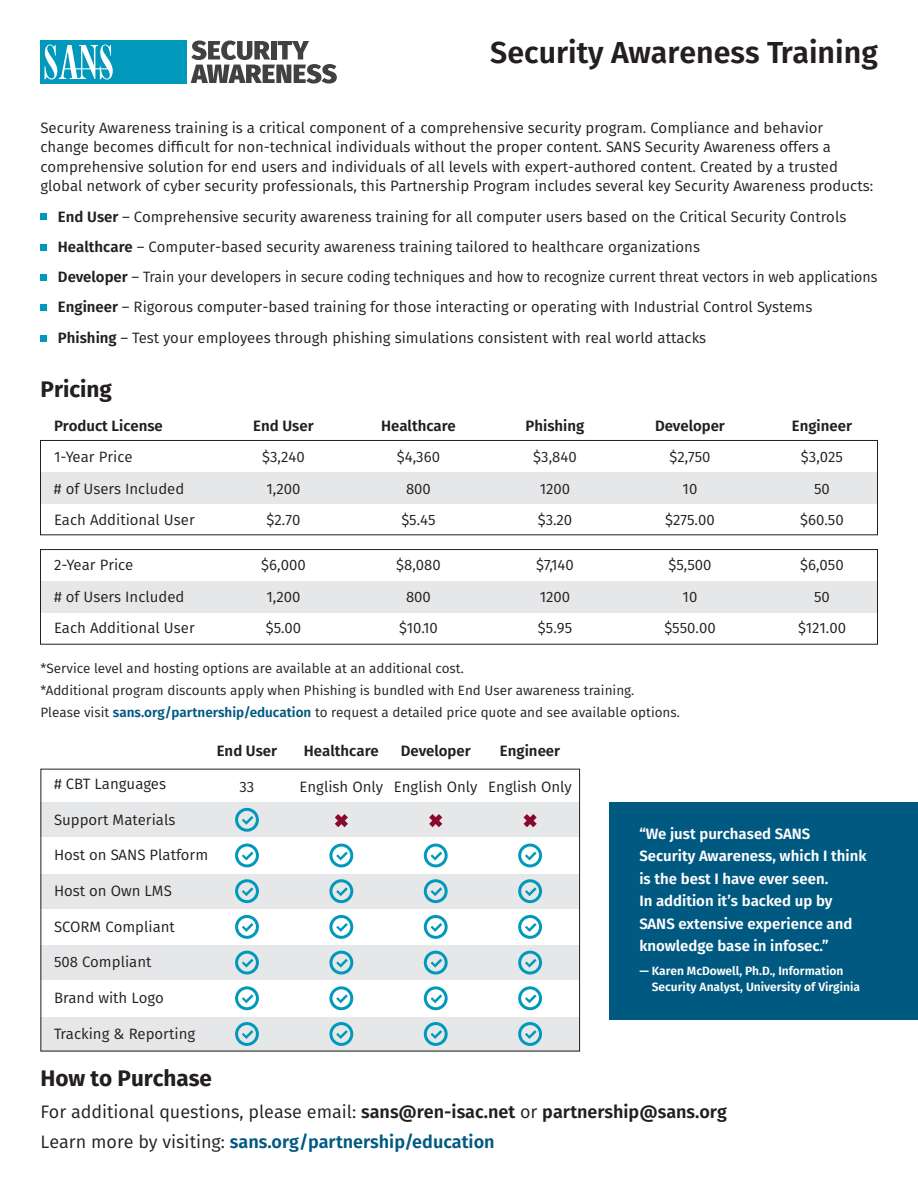
<style>
.page{position:relative;width:918px;height:1188px;background:#fff}
.page>*{position:absolute;margin:0;border:0;box-sizing:border-box;transform-origin:0 0}
.t1{font:600 30.3px "Fira Sans";color:#231f20}
.t2{font:700 22.5px "Fira Sans";color:#231f20}
.t3{font:18px/29.2px "Fira Sans";color:#231f20}
.t4{font:15px/30.3px "Fira Sans";color:#231f20}
.t5{font:600 15px/22.5px "Fira Sans";color:#fff}
.t6{font:600 15px "Fira Sans";color:#231f20}
.t7{font:13.5px/21.6px "Fira Sans";color:#231f20}
.t8{font:600 12px/16.5px "Fira Sans";color:#fff}
.s1{font-weight:600}
.s2{font-weight:600;color:#005981}
</style>
<div class="page">
<div style="left:40px;top:581px;width:838px;height:32px;background:#e6e7e8"></div>
<div style="left:40px;top:549px;width:838px;height:96px;border:1px solid #231f20"></div>
<div style="left:40px;top:472px;width:838px;height:31px;background:#e6e7e8"></div>
<div style="left:40px;top:440px;width:838px;height:95px;border:1px solid #231f20"></div>
<svg style="left:191px;top:40px;width:146px;height:44px"></svg>
<div style="left:40px;top:40px;width:147px;height:44px;background:#0099bc"></div>
<svg style="left:45px;top:45px;width:68px;height:35px"></svg>
<div style="left:40px;top:802px;width:540px;height:35px;background:#e6e7e8"></div>
<div style="left:40px;top:874px;width:540px;height:35px;background:#e6e7e8"></div>
<div style="left:40px;top:945px;width:540px;height:35px;background:#e6e7e8"></div>
<div style="left:40px;top:1017px;width:540px;height:34px;background:#e6e7e8"></div>
<svg style="left:235px;top:808px;width:24px;height:24px"></svg>
<svg style="left:235px;top:844px;width:24px;height:23px"></svg>
<svg style="left:235px;top:879px;width:24px;height:24px"></svg>
<svg style="left:235px;top:915px;width:24px;height:24px"></svg>
<svg style="left:235px;top:951px;width:24px;height:24px"></svg>
<svg style="left:235px;top:986px;width:24px;height:24px"></svg>
<svg style="left:235px;top:1022px;width:24px;height:24px"></svg>
<svg style="left:429px;top:814px;width:13px;height:13px"></svg>
<svg style="left:424px;top:844px;width:24px;height:23px"></svg>
<svg style="left:424px;top:879px;width:24px;height:24px"></svg>
<svg style="left:424px;top:915px;width:24px;height:24px"></svg>
<svg style="left:424px;top:951px;width:24px;height:24px"></svg>
<svg style="left:424px;top:986px;width:24px;height:24px"></svg>
<svg style="left:424px;top:1022px;width:24px;height:24px"></svg>
<svg style="left:335px;top:814px;width:13px;height:13px"></svg>
<svg style="left:329px;top:844px;width:24px;height:23px"></svg>
<svg style="left:329px;top:879px;width:24px;height:24px"></svg>
<svg style="left:329px;top:915px;width:24px;height:24px"></svg>
<svg style="left:329px;top:951px;width:24px;height:24px"></svg>
<svg style="left:329px;top:986px;width:24px;height:24px"></svg>
<svg style="left:329px;top:1022px;width:24px;height:24px"></svg>
<svg style="left:524px;top:814px;width:13px;height:13px"></svg>
<svg style="left:518px;top:844px;width:24px;height:23px"></svg>
<svg style="left:518px;top:879px;width:24px;height:24px"></svg>
<svg style="left:518px;top:915px;width:24px;height:24px"></svg>
<svg style="left:518px;top:951px;width:24px;height:24px"></svg>
<svg style="left:518px;top:986px;width:24px;height:24px"></svg>
<svg style="left:518px;top:1022px;width:24px;height:24px"></svg>
<div style="left:609px;top:802px;width:309px;height:218px;background:#005981"></div>
<div style="left:40px;top:214px;width:7px;height:6px;background:#0099bc"></div>
<div style="left:40px;top:244px;width:7px;height:6px;background:#0099bc"></div>
<div style="left:40px;top:274px;width:7px;height:7px;background:#0099bc"></div>
<div style="left:40px;top:304px;width:7px;height:7px;background:#0099bc"></div>
<div style="left:40px;top:335px;width:7px;height:6px;background:#0099bc"></div>
<h1 class="t1" style="left:490px;top:31px;width:389px">Security Awareness Training</h1>
<p class="t4" style="left:40px;top:118px;width:834px;line-height:19.5px">Security Awareness training is a critical component of a comprehensive security program. Compliance and behavior change becomes difficult for non-technical individuals without the proper content. SANS Security Awareness offers a comprehensive solution for end users and individuals of all levels with expert-authored content. Created by a trusted global network of cyber security professionals, this Partnership Program includes several key Security Awareness products:</p>
<p class="t4" style="left:58px;top:201px;width:821px"><span class="s1">End User</span> – Comprehensive security awareness training for all computer users based on the Critical Security Controls <span class="s1">Healthcare</span> – Computer-based security awareness training tailored to healthcare organizations<br><span class="s1">Developer</span> – Train your developers in secure coding techniques and how to recognize current threat vectors in web applications <span class="s1">Engineer</span> – Rigorous computer-based training for those interacting or operating with Industrial Control Systems<br><span class="s1">Phishing</span> – Test your employees through phishing simulations consistent with real world attacks</p>
<h2 class="t2" style="left:40px;top:373px;width:73px">Pricing</h2>
<p class="t6" style="left:54px;top:415px;width:110px">Product License</p>
<p class="t6" style="left:253px;top:415px;width:62px">End User</p>
<p class="t6" style="left:381px;top:415px;width:76px">Healthcare</p>
<p class="t6" style="left:526px;top:415px;width:60px">Phishing</p>
<p class="t6" style="left:655px;top:415px;width:71px">Developer</p>
<p class="t6" style="left:792px;top:415px;width:62px">Engineer</p>
<p class="t4" style="left:54px;top:442px;width:80px">1-Year Price</p>
<p class="t4" style="left:262px;top:442px;width:44px">$3,240</p>
<p class="t4" style="left:397px;top:442px;width:45px">$4,360</p>
<p class="t4" style="left:533px;top:442px;width:45px">$3,840</p>
<p class="t4" style="left:669px;top:442px;width:43px">$2,750</p>
<p class="t4" style="left:801px;top:442px;width:44px">$3,025</p>
<p class="t4" style="left:54px;top:474px;width:132px"># of Users Included</p>
<p class="t4" style="left:267px;top:474px;width:35px">1,200</p>
<p class="t4" style="left:406px;top:474px;width:26px">800</p>
<p class="t4" style="left:540px;top:474px;width:32px">1200</p>
<p class="t4" style="left:683px;top:474px;width:16px">10</p>
<p class="t4" style="left:814px;top:474px;width:17px">50</p>
<p class="t4" style="left:54px;top:505px;width:142px">Each Additional User</p>
<p class="t4" style="left:267px;top:505px;width:35px">$2.70</p>
<p class="t4" style="left:401px;top:505px;width:36px">$5.45</p>
<p class="t4" style="left:538px;top:505px;width:36px">$3.20</p>
<p class="t4" style="left:665px;top:505px;width:51px">$275.00</p>
<p class="t4" style="left:800px;top:505px;width:45px">$60.50</p>
<p class="t4" style="left:54px;top:550px;width:81px">2-Year Price</p>
<p class="t4" style="left:261px;top:550px;width:46px">$6,000</p>
<p class="t4" style="left:396px;top:550px;width:46px">$8,080</p>
<p class="t4" style="left:536px;top:550px;width:39px">$7,140</p>
<p class="t4" style="left:669px;top:550px;width:45px">$5,500</p>
<p class="t4" style="left:800px;top:550px;width:45px">$6,050</p>
<p class="t4" style="left:54px;top:582px;width:132px"># of Users Included</p>
<p class="t4" style="left:267px;top:582px;width:35px">1,200</p>
<p class="t4" style="left:406px;top:582px;width:26px">800</p>
<p class="t4" style="left:540px;top:582px;width:32px">1200</p>
<p class="t4" style="left:683px;top:582px;width:16px">10</p>
<p class="t4" style="left:814px;top:582px;width:17px">50</p>
<p class="t4" style="left:54px;top:613px;width:142px">Each Additional User</p>
<p class="t4" style="left:266px;top:613px;width:37px">$5.00</p>
<p class="t4" style="left:399px;top:613px;width:40px">$10.10</p>
<p class="t4" style="left:538px;top:613px;width:36px">$5.95</p>
<p class="t4" style="left:664px;top:613px;width:53px">$550.00</p>
<p class="t4" style="left:798px;top:613px;width:50px">$121.00</p>
<p class="t7" style="left:40px;top:658px;width:641px">*Service level and hosting options are available at an additional cost.<br>*Additional program discounts apply when Phishing is bundled with End User awareness training.<br>Please visit <span class="s2">sans.org/partnership/education</span> to request a detailed price quote and see available options.</p>
<p class="t6" style="left:500px;top:740px;width:62px">Engineer</p>
<p class="t4" style="left:488px;top:771px;width:85px">English Only</p>
<p class="t6" style="left:217px;top:740px;width:62px">End User</p>
<p class="t4" style="left:240px;top:771px;width:16px">33</p>
<p class="t6" style="left:304px;top:740px;width:76px">Healthcare</p>
<p class="t4" style="left:300px;top:771px;width:85px">English Only</p>
<p class="t6" style="left:401px;top:740px;width:71px">Developer</p>
<p class="t4" style="left:394px;top:771px;width:85px">English Only</p>
<p class="t4" style="left:54px;top:769px;width:114px"># CBT Languages</p>
<p class="t4" style="left:54px;top:804px;width:123px">Support Materials</p>
<p class="t4" style="left:54px;top:840px;width:156px">Host on SANS Platform</p>
<p class="t4" style="left:54px;top:876px;width:120px">Host on Own LMS</p>
<p class="t4" style="left:54px;top:911px;width:122px">SCORM Compliant</p>
<p class="t4" style="left:54px;top:947px;width:99px">508 Compliant</p>
<p class="t4" style="left:54px;top:983px;width:111px">Brand with Logo</p>
<p class="t4" style="left:54px;top:1018px;width:143px">Tracking &amp; Reporting</p>
<h2 class="t2" style="left:40px;top:1062px;width:173px">How to Purchase</h2>
<p class="t3" style="left:40px;top:1097px;width:688px">For additional questions, please email: <span class="s1">sans@ren-isac.net</span> or <span class="s1">partnership@sans.org<br></span>Learn more by visiting: <span class="s2">sans.org/partnership/education</span></p>
<p class="t5" style="left:639px;top:822px;width:229px">“We just purchased SANS<br>Security Awareness, which I think is the best I have ever seen.<br>In addition it’s backed up by<br>SANS extensive experience and knowledge base in infosec.”</p>
<p class="t8" style="left:652px;top:962px;width:210px;text-indent:-12px">— Karen McDowell, Ph.D., Information<br>Security Analyst, University of Virginia</p>
</div>
